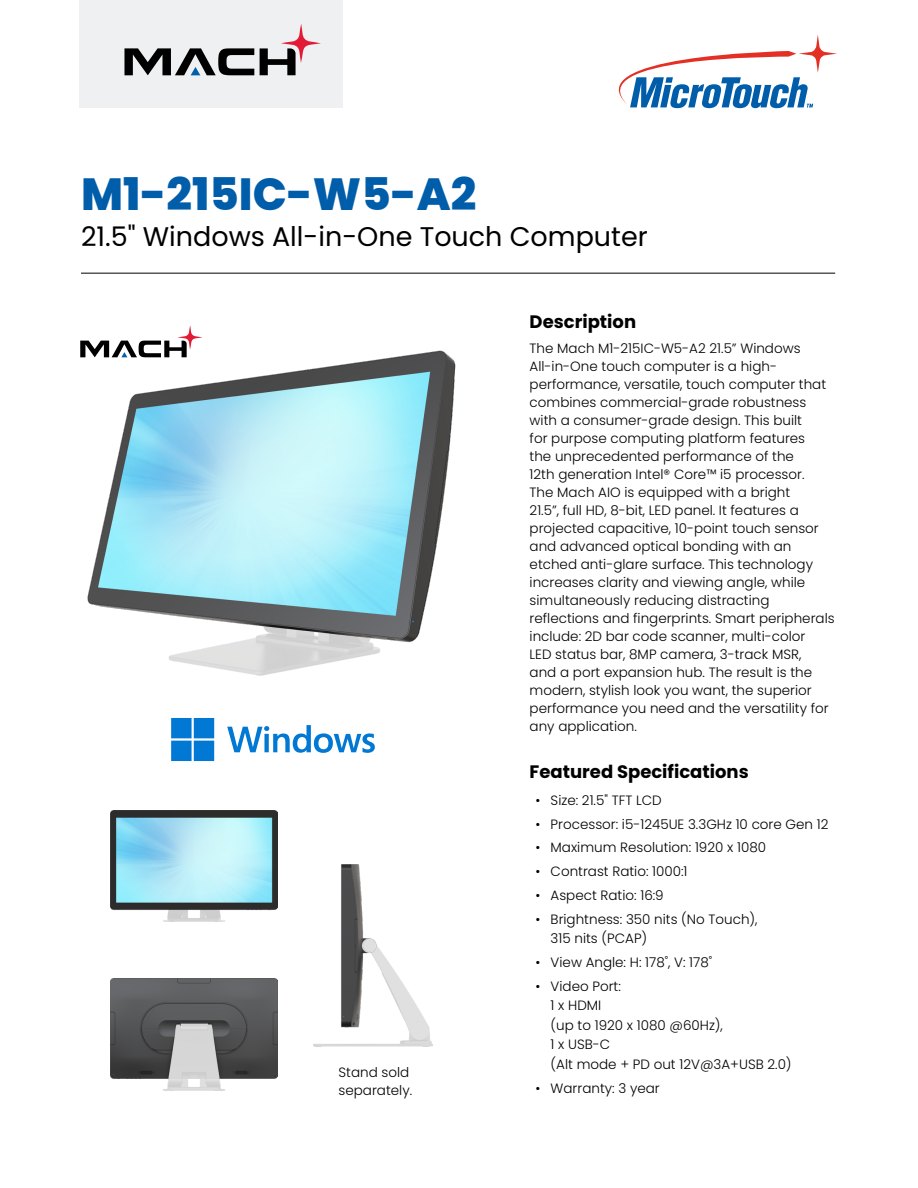
<style>
.page{position:relative;width:918px;height:1188px;background:#fff}
.page>*{position:absolute;margin:0;border:0;box-sizing:border-box;transform-origin:0 0}
.Product_Model{font:800 45px "Poppins";color:#005daa}
.Product_Type{font:27px "Poppins";color:#000}
.Body_Head{font:700 18px "Poppins";color:#000}
.Body{font:300 13.5px/18px "Poppins";color:#000}
</style>
<div class="page">
<svg style="left:618px;top:35px;width:219px;height:73px"></svg>
<hr style="left:81px;top:273px;width:754px;height:1px;background:#000">
<div style="left:80px;top:0;width:263px;height:108px;background:#eff0f1"></div>
<svg style="left:171px;top:718px;width:204px;height:43px"></svg>
<img style="left:81px;top:350px;width:375px;height:326px">
<img style="left:111px;top:810px;width:166px;height:111px">
<img style="left:111px;top:979px;width:166px;height:111px">
<img style="left:314px;top:864px;width:119px;height:182px">
<svg style="left:124px;top:24px;width:197px;height:51px"></svg>
<svg style="left:80px;top:325px;width:122px;height:32px"></svg>
<p class="Product_Model" style="left:81px;top:168px;width:397px">M1-215IC-W5-A2</p>
<p class="Product_Type" style="left:81px;top:221px;width:568px">21.5" Windows All-in-One Touch Computer</p>
<p class="Body" style="left:339px;top:1063px;width:75px">Stand sold separately.</p>
<p class="Body_Head" style="left:530px;top:312px;width:108px">Description</p>
<p class="Body" style="left:530px;top:340px;width:307px">The Mach M1-215IC-W5-A2 21.5” Windows All-in-One touch computer is a high&shy;performance, versatile, touch computer that combines commercial-grade robustness with a consumer-grade design. This built<br>for purpose computing platform features<br>the unprecedented performance of the<br>12th generation Intel® Core™ i5 processor.<br>The Mach AIO is equipped with a bright<br>21.5”, full HD, 8-bit, LED panel. It features a projected capacitive, 10-point touch sensor and advanced optical bonding with an etched anti-glare surface. This technology increases clarity and viewing angle, while simultaneously reducing distracting reflections and fingerprints. Smart peripherals include: 2D bar code scanner, multi-color<br>LED status bar, 8MP camera, 3-track MSR,<br>and a port expansion hub. The result is the modern, stylish look you want, the superior performance you need and the versatility for any application.</p>
<p class="Body_Head" style="left:530px;top:762px;width:221px">Featured Specifications</p>
<p class="Body" style="left:536px;top:791px;width:128px">• Size: 21.5" TFT LCD</p>
<p class="Body" style="left:536px;top:815px;width:294px">• Processor: i5-1245UE 3.3GHz 10 core Gen 12</p>
<p class="Body" style="left:536px;top:839px;width:232px">• Maximum Resolution: 1920 x 1080</p>
<p class="Body" style="left:536px;top:863px;width:153px">• Contrast Ratio: 1000:1</p>
<p class="Body" style="left:536px;top:886px;width:130px">• Aspect Ratio: 16:9</p>
<p class="Body" style="left:551px;top:909px;width:209px;line-height:19.5px;text-indent:-15px">• Brightness: 350 nits (No Touch),<br>315 nits (PCAP)</p>
<p class="Body" style="left:536px;top:954px;width:178px">• View Angle: H: 178˚, V: 178˚</p>
<p class="Body" style="left:551px;top:977px;width:243px;line-height:19.5px;text-indent:-15px">• Video Port:<br>1 x HDMI<br>(up to 1920 x 1080 @60Hz),<br>1 x USB-C<br>(Alt mode + PD out 12V@3A+USB 2.0)</p>
<p class="Body" style="left:536px;top:1079px;width:126px">• Warranty: 3 year</p>
</div>
